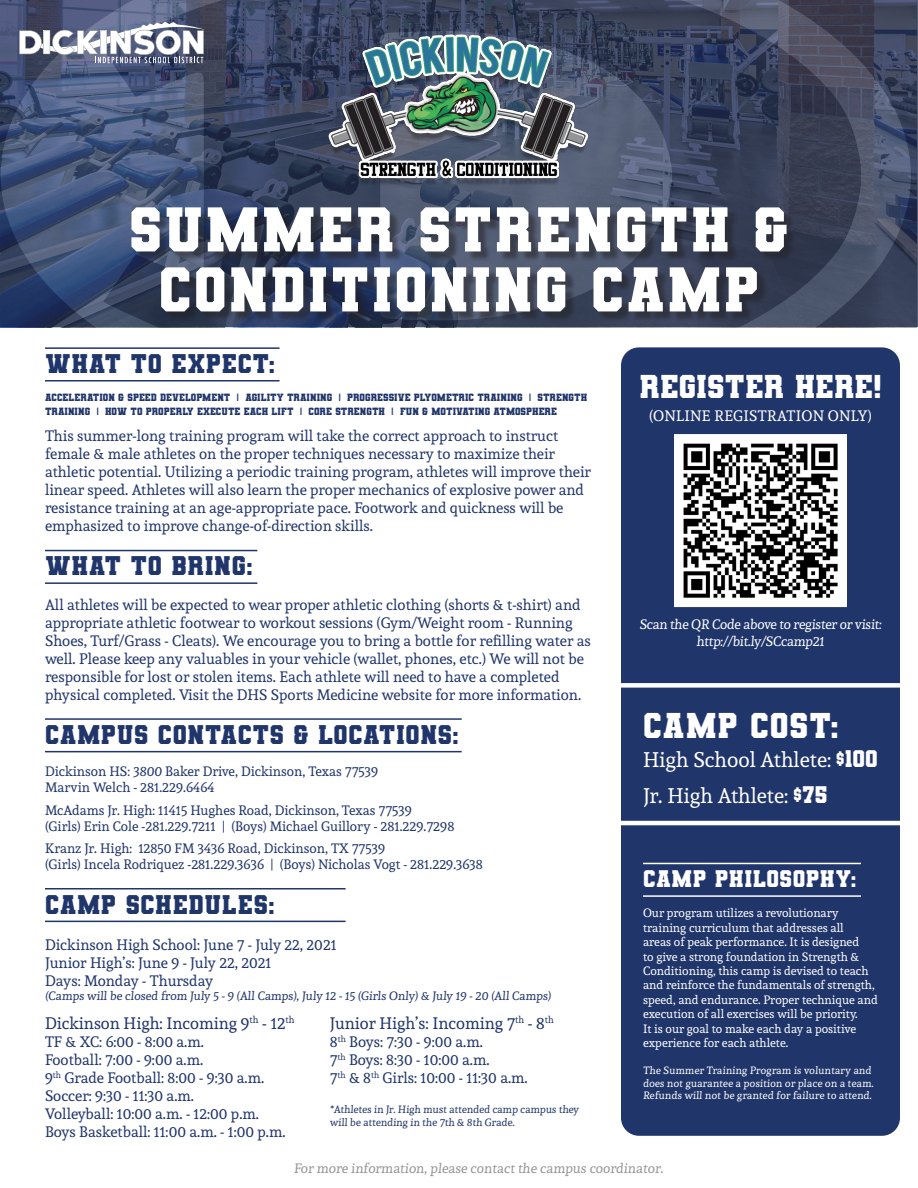
<style>
.page{position:relative;width:918px;height:1188px;background:#fff}
.page>*{position:absolute;margin:0;border:0;box-sizing:border-box;transform-origin:0 0}
.t1{font:700 63px "Varsity Team";letter-spacing:.03em;color:#fff}
.t2{font:700 35.85px "Varsity Team";letter-spacing:.02em;color:#fff}
.t3{font:700 33px "Varsity Team";color:#fff}
.t4{font:700 27px "Varsity Team";letter-spacing:.02em;color:#20356a}
.t5{font:700 24px "Varsity Team";letter-spacing:.02em;color:#fff}
.t6{font:21px "Andada";color:#fff}
.t7{font:16.5px "Andada";color:#20356a}
.t8{font:15px/18px "Andada";color:#20356a}
.t9{font:15px "Andada";letter-spacing:.02em;color:#fff}
.t10{font:13.5px "Andada";color:#20356a}
.t11{font:13.5px "Andada";color:#fff}
.t12{font:13.5px "Andada";color:#939598}
.t13{font:12px/14.4px "Andada";color:#fff}
.t14{font:12px "Andada";color:#20356a}
.t15{font:700 10.5px/13.5px "Varsity Team";color:#20356a}
.t16{font:10.5px/12.6px "Andada";color:#fff}
.t17{font:10.5px/12.6px "Andada";color:#20356a}
.s1{font-family:"Varsity Team";font-weight:700;font-size:24px}
</style>
<div class="page">
<svg style="left:0;top:0;width:912px;height:328px;background:#3e4a66"></svg>
<svg style="left:380px;top:31px;width:292px;height:179px;background:#4b556e"></svg>
<img style="left:328px;top:35px;width:260px;height:152px">
<div style="left:134px;top:210px;width:663px;height:112px;background:#231f20;opacity:.5"></div>
<hr style="left:45px;top:380px;width:235px;height:2px;background:#20356a">
<hr style="left:45px;top:347px;width:235px;height:2px;background:#20356a">
<hr style="left:45px;top:582px;width:212px;height:2px;background:#20356a">
<hr style="left:45px;top:550px;width:212px;height:1px;background:#20356a">
<hr style="left:45px;top:751px;width:417px;height:1px;background:#20356a">
<hr style="left:45px;top:718px;width:417px;height:2px;background:#20356a">
<hr style="left:45px;top:921px;width:301px;height:1px;background:#20356a">
<hr style="left:45px;top:888px;width:301px;height:2px;background:#20356a">
<div style="left:621px;top:347px;width:279px;height:789px;background:#20356a;border-radius:18px"></div>
<hr style="left:621px;top:821px;width:279px;height:4px;background:#fff">
<div style="left:621px;top:683px;width:279px;height:5px;background:#fff"></div>
<hr style="left:643px;top:895px;width:218px;height:2px;background:#fff">
<hr style="left:643px;top:863px;width:218px;height:1px;background:#fff">
<img style="left:680px;top:440px;width:161px;height:161px">
<div style="left:674px;top:434px;width:173px;height:173px;border:5px solid #fff"></div>
<svg style="left:19px;top:22px;width:187px;height:41px"></svg>
<p class="t1" style="left:129px;top:191px;width:662px">SUMMER STRENGTH &amp;</p>
<p class="t1" style="left:159px;top:251px;width:602px">CONDITIONING CAMP</p>
<p class="t4" style="left:45px;top:347px;width:231px">WHAT TO EXPECT:</p>
<p class="t15" style="left:45px;top:390px;width:544px">ACCELERATION &amp; SPEED DEVELOPMENT | AGILITY TRAINING | PROGRESSIVE PLYOMETRIC TRAINING | STRENGTH<br>TRAINING | HOW TO PROPERLY EXECUTE EACH LIFT | CORE STRENGTH | FUN &amp; MOTIVATING ATMOSPHERE</p>
<p class="t8" style="left:45px;top:426px;width:547px">This summer-long training program will take the correct approach to instruct female &amp; male athletes on the proper techniques necessary to maximize their athletic potential. Utilizing a periodic training program, athletes will improve their linear speed. Athletes will also learn the proper mechanics of explosive power and resistance training at an age-appropriate pace. Footwork and quickness will be emphasized to improve change-of-direction skills.</p>
<p class="t4" style="left:45px;top:549px;width:209px">WHAT TO BRING:</p>
<p class="t8" style="left:45px;top:595px;width:547px">All athletes will be expected to wear proper athletic clothing (shorts &amp; t-shirt) and appropriate athletic footwear to workout sessions (Gym/Weight room - Running Shoes, Turf/Grass - Cleats). We encourage you to bring a bottle for refilling water as well. Please keep any valuables in your vehicle (wallet, phones, etc.) We will not be</p>
<p class="t8" style="left:45px;top:667px;width:538px">responsible for lost or stolen items. Each athlete will need to have a completed physical completed. Visit the DHS Sports Medicine website for more information.</p>
<p class="t4" style="left:45px;top:718px;width:415px">CAMPUS CONTACTS &amp; LOCATIONS:</p>
<p class="t10" style="left:45px;top:763px;width:335px">Dickinson HS: 3800 Baker Drive, Dickinson, Texas 77539</p>
<p class="t10" style="left:45px;top:779px;width:171px">Marvin Welch - 281.229.6464</p>
<p class="t10" style="left:45px;top:801px;width:368px">McAdams Jr. High: 11415 Hughes Road, Dickinson, Texas 77539</p>
<p class="t10" style="left:45px;top:817px;width:411px">(Girls) Erin Cole -281.229.7211 | (Boys) Michael Guillory - 281.229.7298</p>
<p class="t10" style="left:45px;top:840px;width:342px">Kranz Jr. High: 12850 FM 3436 Road, Dickinson, TX 77539</p>
<p class="t10" style="left:45px;top:856px;width:440px">(Girls) Incela Rodriquez -281.229.3636 | (Boys) Nicholas Vogt - 281.229.3638</p>
<p class="t4" style="left:45px;top:888px;width:231px">CAMP SCHEDULES:</p>
<p class="t8" style="left:45px;top:935px;width:293px">Dickinson High School: June 7 - July 22, 2021</p>
<p class="t8" style="left:45px;top:953px;width:228px">Junior High’s: June 9 - July 22, 2021</p>
<p class="t8" style="left:45px;top:971px;width:170px">Days: Monday - Thursday</p>
<p class="t14" style="left:45px;top:988px;width:509px">(Camps will be closed from July 5 - 9 (All Camps), July 12 - 15 (Girls Only) &amp; July 19 - 20 (All Camps)</p>
<p class="t7" style="left:45px;top:1012px;width:251px">Dickinson High: Incoming 9<sup>th</sup> - 12<sup>th</sup></p>
<p class="t8" style="left:45px;top:1032px;width:160px">TF &amp; XC: 6:00 - 8:00 a.m.</p>
<p class="t8" style="left:45px;top:1050px;width:160px">Football: 7:00 - 9:00 a.m.</p>
<p class="t8" style="left:45px;top:1068px;width:221px">9<sup>th</sup> Grade Football: 8:00 - 9:30 a.m.</p>
<p class="t8" style="left:45px;top:1086px;width:151px">Soccer: 9:30 - 11:30 a.m.</p>
<p class="t8" style="left:45px;top:1104px;width:216px">Volleyball: 10:00 a.m. - 12:00 p.m.</p>
<p class="t8" style="left:45px;top:1122px;width:242px">Boys Basketball: 11:00 a.m. - 1:00 p.m.</p>
<p class="t7" style="left:330px;top:1012px;width:225px">Junior High’s: Incoming 7<sup>th</sup> - 8<sup>th</sup></p>
<p class="t8" style="left:330px;top:1032px;width:155px">8<sup>th</sup> Boys: 7:30 - 9:00 a.m.</p>
<p class="t8" style="left:330px;top:1050px;width:161px">7<sup>th</sup> Boys: 8:30 - 10:00 a.m.</p>
<p class="t8" style="left:330px;top:1068px;width:199px">7<sup>th</sup> &amp; 8<sup>th</sup> Girls: 10:00 - 11:30 a.m.</p>
<p class="t17" style="left:330px;top:1103px;width:251px">*Athletes in Jr. High must attended camp campus they will be attending in the 7th &amp; 8th Grade.</p>
<p class="t3" style="left:639px;top:367px;width:244px">REGISTER HERE!</p>
<p class="t9" style="left:649px;top:406px;width:225px">(ONLINE REGISTRATION ONLY)</p>
<p class="t11" style="left:639px;top:616px;width:245px">Scan the QR Code above to register or visit:</p>
<p class="t11" style="left:697px;top:632px;width:131px">http://bit.ly/SCcamp21</p>
<p class="t2" style="left:643px;top:703px;width:197px">CAMP COST:</p>
<p class="t6" style="left:643px;top:746px;width:236px">High School Athlete: <span class="s1">$100</span></p>
<p class="t6" style="left:643px;top:782px;width:186px">Jr. High Athlete: <span class="s1">$75</span></p>
<p class="t5" style="left:643px;top:864px;width:215px">CAMP PHILOSOPHY:</p>
<p class="t13" style="left:643px;top:906px;width:236px">Our program utilizes a revolutionary training curriculum that addresses all<br>areas of peak performance. It is designed<br>to give a strong foundation in Strength &amp; Conditioning, this camp is devised to teach and reinforce the fundamentals of strength, speed, and endurance. Proper technique and execution of all exercises will be priority.<br>It is our goal to make each day a positive experience for each athlete.</p>
<p class="t16" style="left:643px;top:1064px;width:233px">The Summer Training Program is voluntary and does not guarantee a position or place on a team.<br>Refunds will not be granted for failure to attend.</p>
<p class="t12" style="left:294px;top:1159px;width:373px">For more information, please contact the campus coordinator.</p>
</div>
